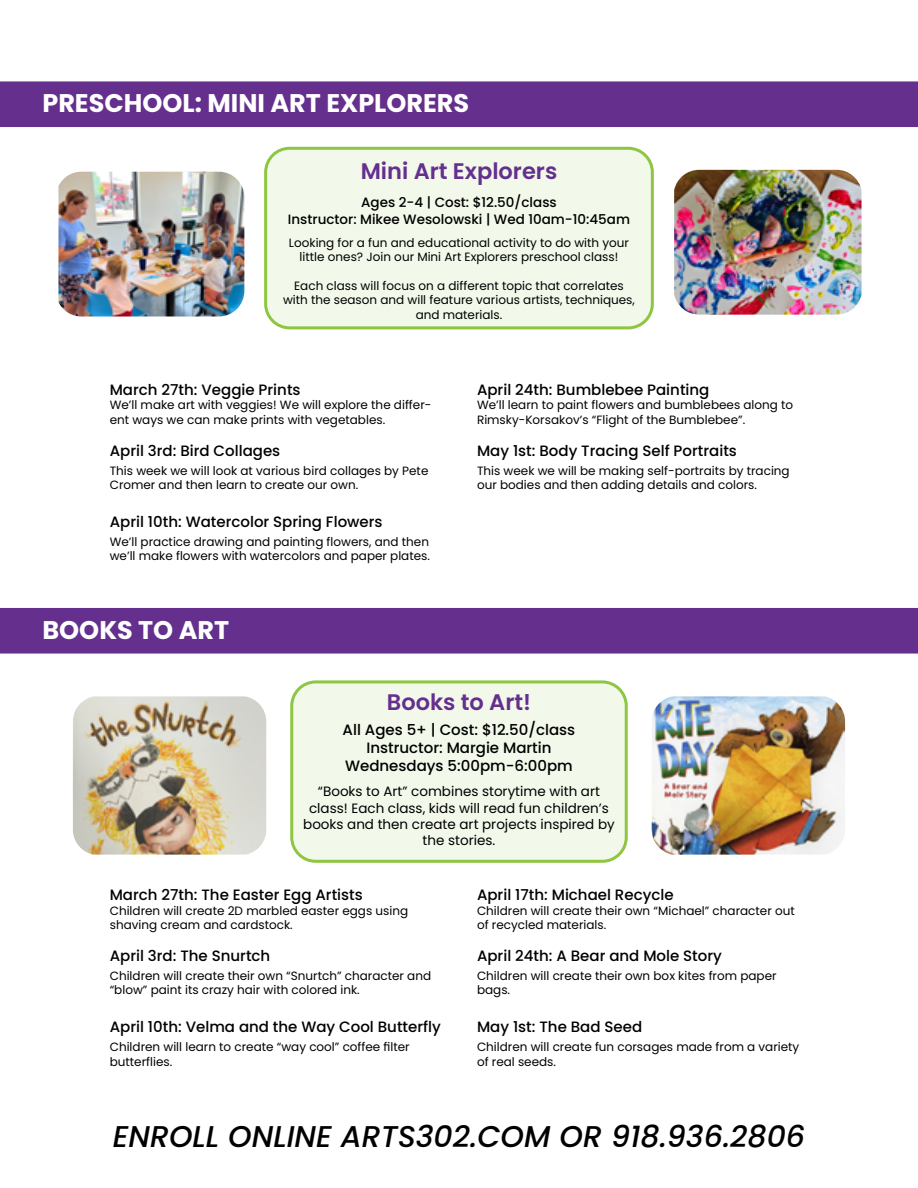
<style>
.page{position:relative;width:918px;height:1188px;background:#fff}
.page>*{position:absolute;margin:0;border:0;box-sizing:border-box;transform-origin:0 0}
.t1{font:italic 500 30px "Poppins";color:#000}
.t2{font:700 25.5px "Poppins";color:#fff}
.t3{font:600 22.5px "Poppins";color:#642f8d}
.t4{font:500 15px/18px "Poppins";color:#000;text-align:center}
.t5{font:13.5px/16.2px "Poppins";color:#000;text-align:center}
.t6{font:500 13.5px/16.2px "Poppins";color:#000;text-align:center}
.t7{font:12px/14.4px "Poppins";color:#000}
</style>
<div class="page">
<div style="left:0;top:81px;width:918px;height:46px;background:#642f8d"></div>
<div style="left:266px;top:148px;width:386px;height:180px;background:#f2f8ea;border-radius:24px"></div>
<div style="left:264px;top:147px;width:390px;height:182px;border:3px solid #8dc640;border-radius:24px"></div>
<img style="left:59px;top:172px;width:185px;height:144px">
<img style="left:674px;top:170px;width:188px;height:145px">
<img style="left:73px;top:696px;width:193px;height:159px">
<div style="left:292px;top:682px;width:334px;height:179px;background:#f2f8ea;border-radius:24px"></div>
<div style="left:290px;top:680px;width:338px;height:183px;border:3px solid #8dc640;border-radius:24px"></div>
<div style="left:0;top:608px;width:918px;height:46px;background:#642f8d"></div>
<img style="left:652px;top:696px;width:193px;height:159px">
<h2 class="t2" style="left:42px;top:89px;width:428px">PRESCHOOL: MINI ART EXPLORERS</h2>
<h3 class="t3" style="left:361px;top:158px;width:198px">Mini Art Explorers</h3>
<p class="t6" style="left:288px;top:195px;width:344px">Ages 2-4 | Cost: $12.50/class<br>Instructor: Mikee Wesolowski | Wed 10am-10:45am</p>
<p class="t7" style="left:289px;top:235px;width:342px;text-align:center">Looking for a fun and educational activity to do with your little ones? Join our Mini Art Explorers preschool class!</p>
<p class="t7" style="left:283px;top:279px;width:353px;text-align:center">Each class will focus on a different topic that correlates with the season and will feature various artists, techniques, and materials.</p>
<p class="t4" style="left:110px;top:381px;width:192px">March 27th: Veggie Prints</p>
<p class="t7" style="left:110px;top:398px;width:323px">We’ll make art with veggies! We will explore the differ&shy;ent ways we can make prints with vegetables.</p>
<p class="t4" style="left:110px;top:442px;width:172px">April 3rd: Bird Collages</p>
<p class="t7" style="left:110px;top:463px;width:320px">This week we will look at various bird collages by Pete<br>Cromer and then learn to create our own.</p>
<p class="t4" style="left:110px;top:513px;width:274px">April 10th: Watercolor Spring Flowers</p>
<p class="t7" style="left:110px;top:535px;width:322px">We’ll practice drawing and painting flowers, and then we’ll make flowers with watercolors and paper plates.</p>
<h2 class="t2" style="left:42px;top:615px;width:188px">BOOKS TO ART</h2>
<p class="t4" style="left:477px;top:381px;width:234px">April 24th: Bumblebee Painting</p>
<p class="t7" style="left:477px;top:398px;width:318px">We’ll learn to paint flowers and bumblebees along to<br>Rimsky-Korsakov’s “Flight of the Bumblebee”.</p>
<p class="t4" style="left:477px;top:442px;width:261px">May 1st: Body Tracing Self Portraits</p>
<p class="t7" style="left:477px;top:463px;width:314px">This week we will be making self-portraits by tracing our bodies and then adding details and colors.</p>
<h3 class="t3" style="left:387px;top:689px;width:146px">Books to Art!</h3>
<p class="t4" style="left:343px;top:721px;width:234px">All Ages 5+ | Cost: $12.50/class<br>Instructor: Margie Martin<br>Wednesdays 5:00pm-6:00pm</p>
<p class="t5" style="left:303px;top:784px;width:313px">“Books to Art” combines storytime with art class! Each class, kids will read fun children’s books and then create art projects inspired by the stories.</p>
<p class="t4" style="left:110px;top:886px;width:255px">March 27th: The Easter Egg Artists</p>
<p class="t7" style="left:110px;top:903px;width:300px">Children will create 2D marbled easter eggs using shaving cream and cardstock.</p>
<p class="t4" style="left:110px;top:947px;width:162px">April 3rd: The Snurtch</p>
<p class="t7" style="left:110px;top:969px;width:323px">Children will create their own “Snurtch” character and “blow” paint its crazy hair with colored ink.</p>
<p class="t4" style="left:110px;top:1018px;width:333px">April 10th: Velma and the Way Cool Butterfly</p>
<p class="t7" style="left:110px;top:1040px;width:301px">Children will learn to create “way cool” coffee filter butterflies.</p>
<p class="t4" style="left:477px;top:886px;width:198px">April 17th: Michael Recycle</p>
<p class="t7" style="left:477px;top:903px;width:319px">Children will create their own “Michael” character out of recycled materials.</p>
<p class="t4" style="left:477px;top:947px;width:246px">April 24th: A Bear and Mole Story</p>
<p class="t7" style="left:477px;top:969px;width:301px">Children will create their own box kites from paper bags.</p>
<p class="t4" style="left:477px;top:1018px;width:167px">May 1st: The Bad Seed</p>
<p class="t7" style="left:477px;top:1040px;width:324px">Children will create fun corsages made from a variety of real seeds.</p>
<h1 class="t1" style="left:113px;top:1119px;width:694px">ENROLL ONLINE ARTS302.COM OR 918.936.2806</h1>
</div>
